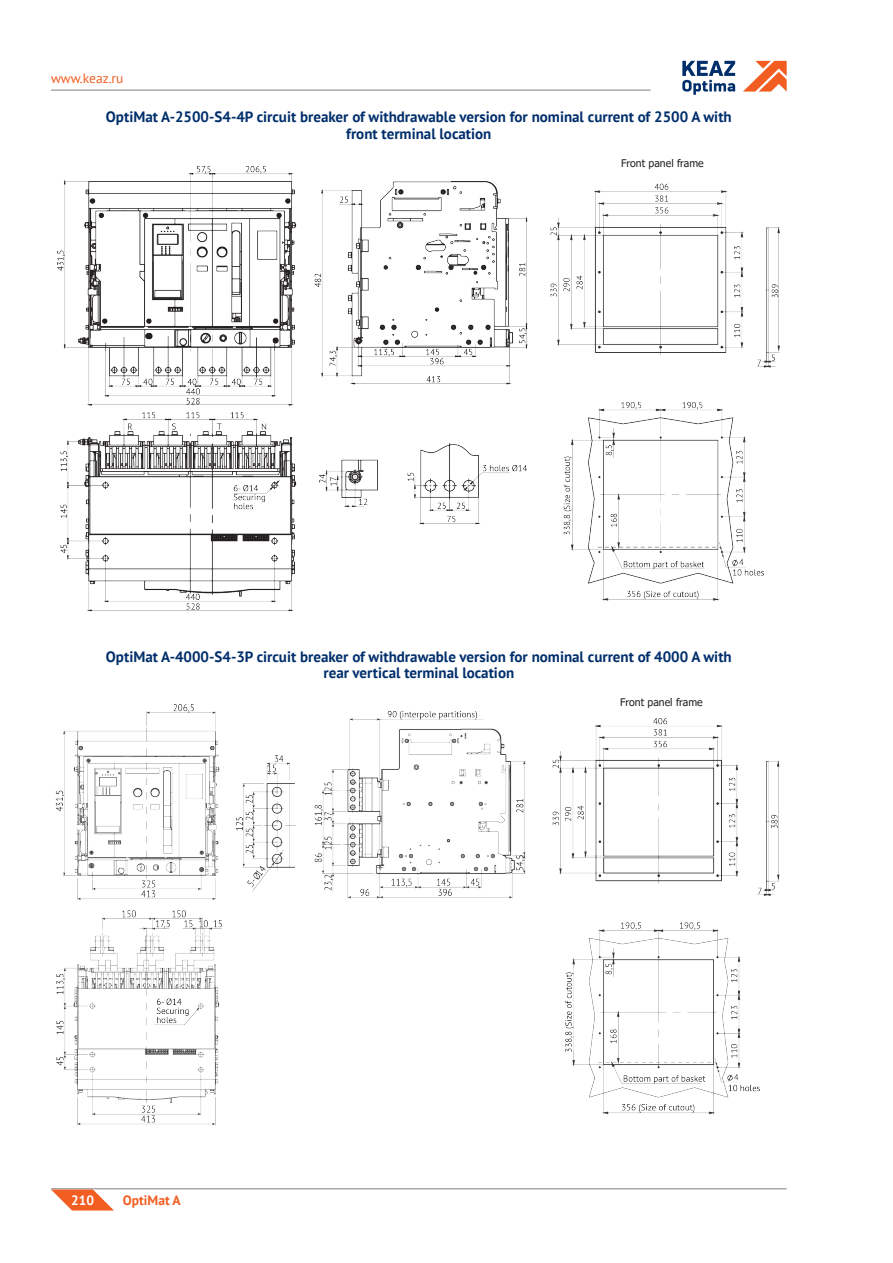
<style>
.page{position:relative;width:893px;height:1263px;background:#fff}
.page>*{position:absolute;margin:0;border:0;box-sizing:border-box;transform-origin:0 0}
.t1{font:700 15px "PT Sans";color:#002e6b}
.t2{font:13.5px "PT Sans";color:#f25d21}
.t3{font:700 13.5px "PT Sans";color:#f25d21}
.t4{font:700 13.5px "PT Sans";color:#fff}
.t5{font:700 12px "Tahoma";color:#fff}
.t6{font:10.5px "Tahoma";color:#231f20}
</style>
<div class="page">
<svg style="left:743px;top:61px;width:44px;height:31px"></svg>
<svg style="left:682px;top:61px;width:53px;height:34px"></svg>
<hr style="left:51px;top:1188px;width:736px;height:1px;background:#a8a9ad">
<hr style="left:51px;top:89px;width:600px;height:2px;background:#a8a9ad">
<svg style="left:51px;top:1189px;width:63px;height:21px"></svg>
<img style="left:57px;top:166px;width:723px;height:446px">
<img style="left:55px;top:704px;width:725px;height:422px">
<p class="t2" style="left:51px;top:69px;width:74px">www.keaz.ru</p>
<p class="t1" style="left:106px;top:107px;width:627px">OptiMat A-2500-S4-4P circuit breaker of withdrawable version for nominal current of 2500 А with</p>
<p class="t1" style="left:346px;top:123px;width:147px">front terminal location</p>
<p class="t6" style="left:621px;top:156px;width:84px">Front panel frame</p>
<p class="t1" style="left:106px;top:646px;width:627px">OptiMat A-4000-S4-3P circuit breaker of withdrawable version for nominal current of 4000 А with</p>
<p class="t1" style="left:323px;top:663px;width:192px">rear vertical terminal location</p>
<p class="t6" style="left:620px;top:695px;width:84px">Front panel frame</p>
<p class="t4" style="left:71px;top:1191px;width:24px">210</p>
<p class="t5" style="left:71px;top:1192px;width:24px">210</p>
<p class="t3" style="left:123px;top:1191px;width:59px">OptiMat A</p>
</div>
